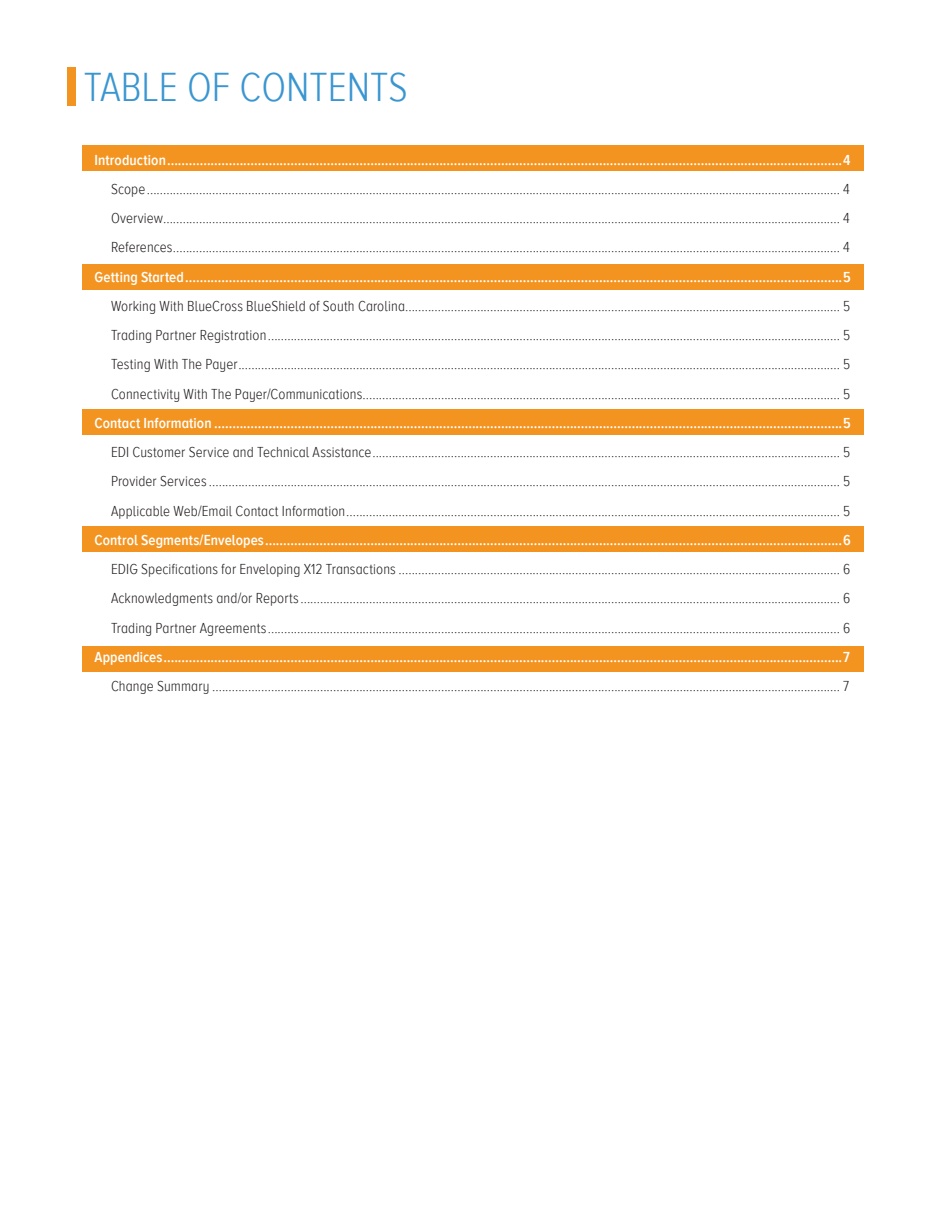
<style>
.page{position:relative;width:945px;height:1215px;background:#fff}
.page>*{position:absolute;margin:0;border:0;box-sizing:border-box;transform-origin:0 0}
.t1{font:300 42px "Proxima Nova A Cond";color:#3a96d1}
.t2{font:300 15px "Proxima Nova A Cond";letter-spacing:.005em;color:#231f20}
.t3{font:600 15px "Proxima Nova A Cond";letter-spacing:.005em;color:#fff}
</style>
<div class="page">
<div style="left:82px;top:526px;width:781px;height:26px;background:#f39421"></div>
<div style="left:82px;top:409px;width:781px;height:26px;background:#f39421"></div>
<div style="left:82px;top:646px;width:781px;height:26px;background:#f39421"></div>
<div style="left:82px;top:146px;width:781px;height:25px;background:#f39421"></div>
<div style="left:82px;top:264px;width:781px;height:26px;background:#f39421"></div>
<div style="left:68px;top:68px;width:8px;height:38px;background:#f39421"></div>
<p class="t1" style="left:84px;top:63px;width:326px">TABLE OF CONTENTS</p>
<p class="t3" style="left:94px;top:151px;width:757px">Introduction..........................................................................................................................................................................................4</p>
<p class="t2" style="left:111px;top:181px;width:740px">Scope.................................................................................................................................................................................................................... 4</p>
<p class="t2" style="left:111px;top:210px;width:740px">Overview............................................................................................................................................................................................................... 4</p>
<p class="t2" style="left:111px;top:239px;width:740px">References............................................................................................................................................................................................................ 4</p>
<p class="t3" style="left:94px;top:268px;width:758px">Getting Started.....................................................................................................................................................................................5</p>
<p class="t2" style="left:111px;top:298px;width:741px">Working With BlueCross BlueShield of South Carolina..................................................................................................................................... 5</p>
<p class="t2" style="left:111px;top:327px;width:741px">Trading Partner Registration............................................................................................................................................................................... 5</p>
<p class="t2" style="left:111px;top:356px;width:741px">Testing With The Payer........................................................................................................................................................................................ 5</p>
<p class="t2" style="left:111px;top:385px;width:741px">Connectivity With The Payer/Communications.................................................................................................................................................. 5</p>
<p class="t3" style="left:94px;top:415px;width:758px">Contact Information .............................................................................................................................................................................5</p>
<p class="t2" style="left:111px;top:444px;width:741px">EDI Customer Service and Technical Assistance............................................................................................................................................... 5</p>
<p class="t2" style="left:111px;top:473px;width:741px">Provider Services................................................................................................................................................................................................. 5</p>
<p class="t2" style="left:111px;top:502px;width:741px">Applicable Web/Email Contact Information....................................................................................................................................................... 5</p>
<p class="t3" style="left:94px;top:532px;width:758px">Control Segments/Envelopes...............................................................................................................................................................6</p>
<p class="t2" style="left:111px;top:561px;width:741px">EDIG Specifications for Enveloping X12 Transactions ....................................................................................................................................... 6</p>
<p class="t2" style="left:111px;top:590px;width:741px">Acknowledgments and/or Reports..................................................................................................................................................................... 6</p>
<p class="t2" style="left:111px;top:619px;width:741px">Trading Partner Agreements............................................................................................................................................................................... 6</p>
<p class="t3" style="left:94px;top:649px;width:757px">Appendices...........................................................................................................................................................................................7</p>
<p class="t2" style="left:111px;top:678px;width:740px">Change Summary ................................................................................................................................................................................................ 7</p>
</div>
